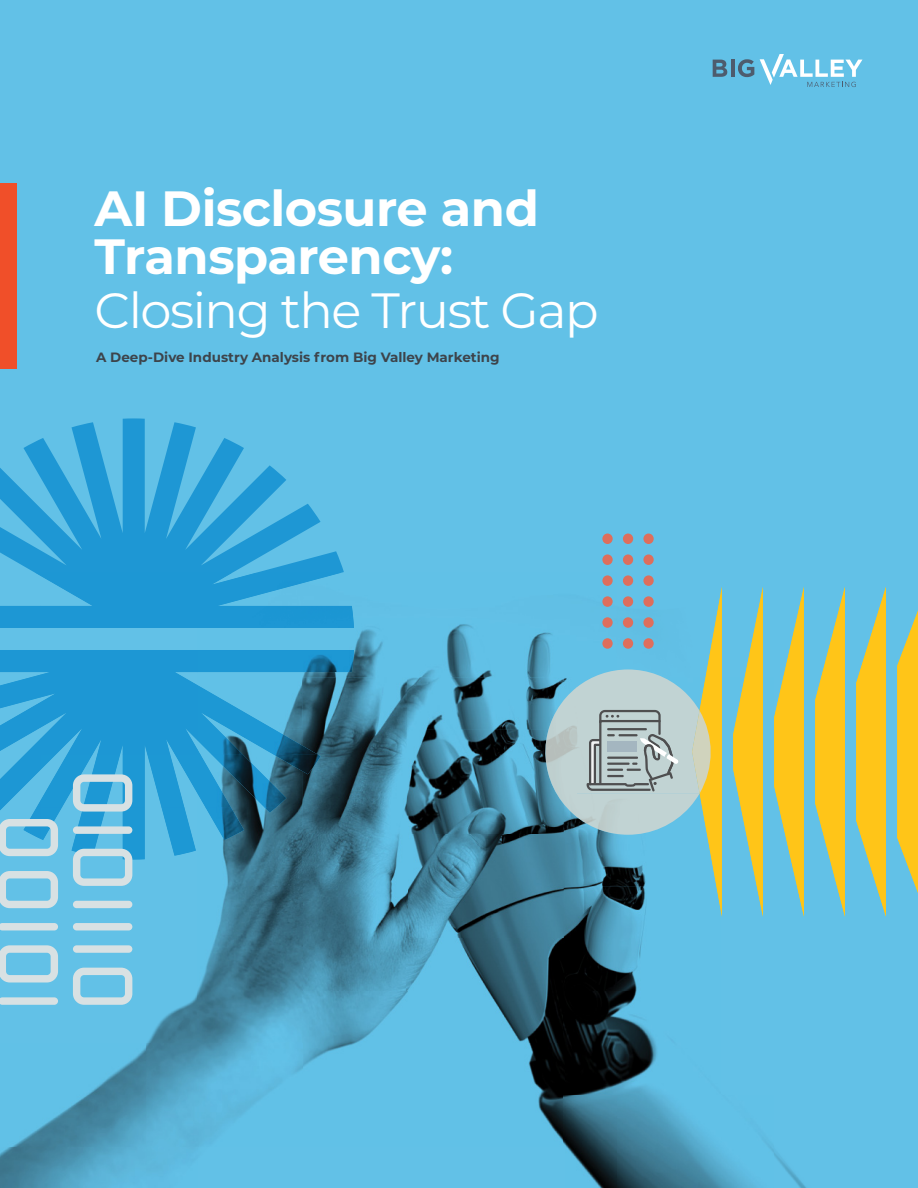
<style>
.page{position:relative;width:918px;height:1188px;background:#62c1e7}
.page>*{position:absolute;margin:0;border:0;box-sizing:border-box;transform-origin:0 0}
.t1{font:700 49.5px/48px "Montserrat";letter-spacing:-.01em;color:#fff}
.t2{font:49.5px "Montserrat";letter-spacing:-.03em;color:#fff}
.t3{font:700 13.5px "Montserrat";color:#3d444b}
</style>
<div class="page">
<svg style="left:0;top:418px;width:344px;height:155px"></svg>
<img style="left:354px;top:576px;width:299px;height:101px">
<img style="left:198px;top:807px;width:104px;height:236px">
<img style="left:407px;top:677px;width:160px;height:53px">
<img style="left:302px;top:677px;width:105px;height:392px">
<img style="left:147px;top:991px;width:51px;height:52px">
<img style="left:407px;top:730px;width:157px;height:414px">
<img style="left:1px;top:856px;width:132px;height:140px">
<img style="left:564px;top:817px;width:13px;height:18px">
<img style="left:773px;top:1149px;width:33px;height:39px">
<img style="left:564px;top:887px;width:99px;height:209px">
<img style="left:8px;top:1043px;width:294px;height:105px">
<img style="left:564px;top:1096px;width:209px;height:92px">
<img style="left:0;top:1148px;width:195px;height:40px">
<img style="left:0;top:573px;width:354px;height:55px">
<img style="left:41px;top:650px;width:313px;height:105px">
<img style="left:0;top:650px;width:41px;height:169px">
<img style="left:40px;top:755px;width:281px;height:52px">
<img style="left:40px;top:807px;width:236px;height:53px">
<img style="left:897px;top:610px;width:21px;height:283px">
<img style="left:856px;top:587px;width:30px;height:330px">
<img style="left:815px;top:587px;width:30px;height:330px">
<img style="left:774px;top:587px;width:30px;height:330px">
<img style="left:733px;top:587px;width:30px;height:330px">
<img style="left:700px;top:587px;width:22px;height:330px">
<svg style="left:73px;top:774px;width:59px;height:38px"></svg>
<svg style="left:73px;top:849px;width:59px;height:37px"></svg>
<svg style="left:73px;top:968px;width:59px;height:37px"></svg>
<svg style="left:0;top:945px;width:58px;height:38px"></svg>
<svg style="left:0;top:871px;width:58px;height:37px"></svg>
<svg style="left:0;top:819px;width:58px;height:37px"></svg>
<div style="left:73px;top:826px;width:59px;height:8px;background:#d8e1e3;border-radius:4px"></div>
<div style="left:73px;top:945px;width:59px;height:8px;background:#d8e1e3;border-radius:4px"></div>
<svg style="left:0;top:997px;width:58px;height:8px"></svg>
<svg style="left:0;top:923px;width:58px;height:7px"></svg>
<div style="left:73px;top:923px;width:59px;height:7px;background:#d8e1e3;border-radius:4px"></div>
<div style="left:73px;top:901px;width:59px;height:7px;background:#d8e1e3;border-radius:4px"></div>
<div style="left:643px;top:575px;width:11px;height:11px;background:#de6e5c;border-radius:50%"></div>
<div style="left:643px;top:596px;width:11px;height:11px;background:#de6e5c;border-radius:50%"></div>
<div style="left:643px;top:617px;width:11px;height:11px;background:#de6e5c;border-radius:50%"></div>
<div style="left:643px;top:638px;width:11px;height:11px;background:#de6e5c;border-radius:50%"></div>
<div style="left:643px;top:554px;width:11px;height:11px;background:#de6e5c;border-radius:50%"></div>
<div style="left:643px;top:534px;width:11px;height:10px;background:#de6e5c;border-radius:50%"></div>
<div style="left:623px;top:575px;width:10px;height:11px;background:#de6e5c;border-radius:50%"></div>
<div style="left:623px;top:596px;width:10px;height:11px;background:#de6e5c;border-radius:50%"></div>
<div style="left:623px;top:617px;width:10px;height:11px;background:#de6e5c;border-radius:50%"></div>
<div style="left:623px;top:638px;width:10px;height:11px;background:#de6e5c;border-radius:50%"></div>
<div style="left:623px;top:554px;width:10px;height:11px;background:#de6e5c;border-radius:50%"></div>
<div style="left:623px;top:534px;width:10px;height:10px;background:#de6e5c;border-radius:50%"></div>
<div style="left:602px;top:575px;width:11px;height:11px;background:#de6e5c;border-radius:50%"></div>
<div style="left:602px;top:554px;width:11px;height:11px;background:#de6e5c;border-radius:50%"></div>
<div style="left:602px;top:534px;width:11px;height:10px;background:#de6e5c;border-radius:50%"></div>
<div style="left:602px;top:596px;width:11px;height:11px;background:#de6e5c;border-radius:50%"></div>
<div style="left:602px;top:638px;width:11px;height:11px;background:#de6e5c;border-radius:50%"></div>
<div style="left:602px;top:617px;width:11px;height:11px;background:#de6e5c;border-radius:50%"></div>
<img style="left:577px;top:669px;width:123px;height:166px">
<img style="left:536px;top:687px;width:41px;height:130px">
<img style="left:692px;top:711px;width:23px;height:83px">
<svg style="left:587px;top:710px;width:92px;height:82px;background:#a7b4b5"></svg>
<svg style="left:713px;top:60px;width:14px;height:17px"></svg>
<hr style="left:731px;top:60px;width:3px;height:17px;background:#4d5c6e">
<svg style="left:738px;top:59px;width:16px;height:18px"></svg>
<svg style="left:760px;top:54px;width:102px;height:33px"></svg>
<div style="left:0;top:184px;width:16px;height:185px;background:#f04f29"></div>
<p class="t1" style="left:95px;top:181px;width:446px">AI Disclosure and<br>Transparency:</p>
<p class="t2" style="left:95px;top:276px;width:506px">Closing the Trust Gap</p>
<p class="t3" style="left:96px;top:347px;width:405px">A Deep-Dive Industry Analysis from Big Valley Marketing</p>
</div>
